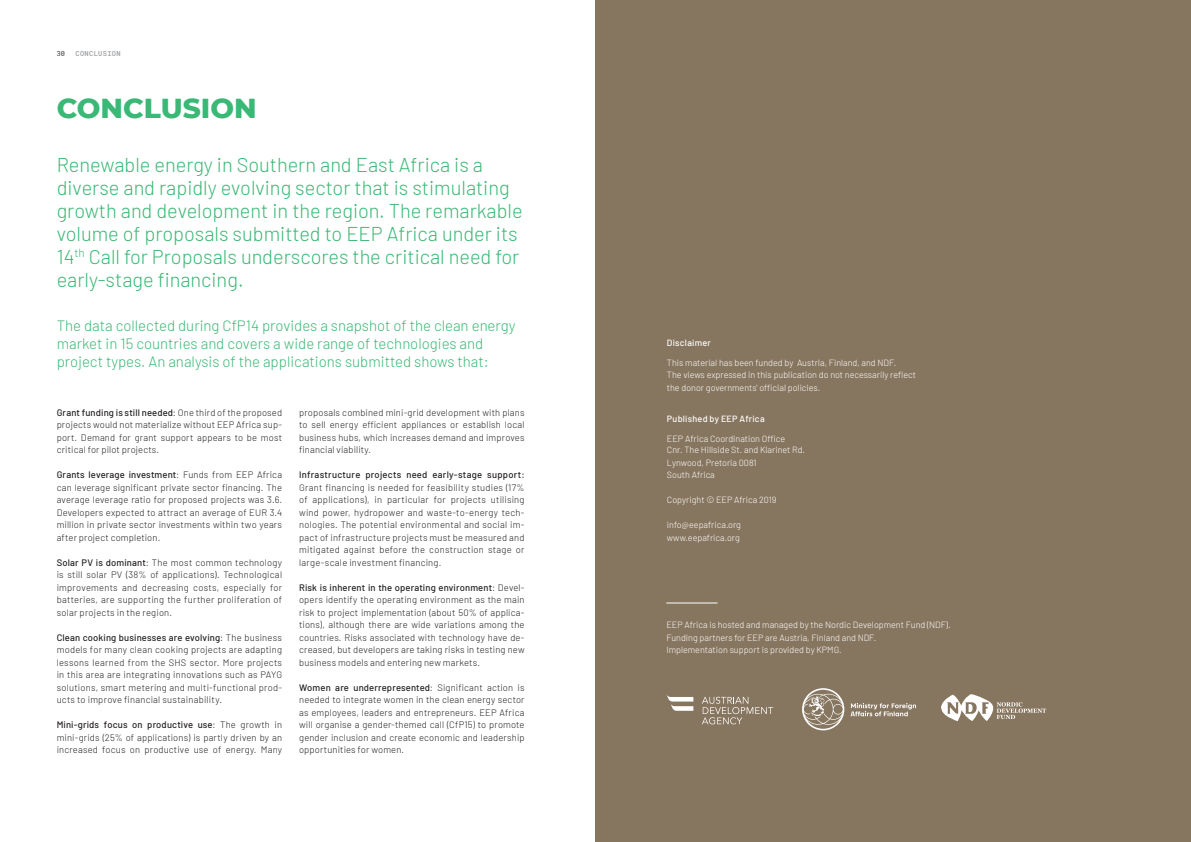
<style>
.page{position:relative;width:1191px;height:842px;background:#fff}
.page>*{position:absolute;margin:0;border:0;box-sizing:border-box;transform-origin:0 0}
.titre{font:800 28px "Montserrat";color:#3ab875}
.t1{font:300 20px/23px "Barlow";color:#3ab875}
.t2{font:300 15px/18px "Barlow";color:#3ab875}
.texte_de_base{font:300 9.4px/12.5px "Barlow";letter-spacing:.015em;color:#231f20;text-align:justify}
.Body_Text{font:300 9px "Barlow";color:#fff}
.texte_de_base-2{font:500 9px "Barlow";letter-spacing:.025em;color:#fff}
.texte_de_base-3{font:300 9px "Barlow";color:#fff}
.titre-2{font:500 7px "Roboto Mono";letter-spacing:.05em;color:#9d9fa2}
.t3{font:7px "Roboto Mono";color:#3e3e3f}
.s1{font-weight:500}
</style>
<div class="page">
<div style="left:595px;top:0;width:596px;height:842px;background:#87765f"></div>
<hr style="left:666px;top:603px;width:51px;height:1px;background:#fff">
<svg style="left:941px;top:694px;width:105px;height:27px"></svg>
<svg style="left:802px;top:688px;width:42px;height:42px"></svg>
<svg style="left:850px;top:703px;width:66px;height:13px"></svg>
<svg style="left:702px;top:697px;width:71px;height:27px"></svg>
<svg style="left:667px;top:695px;width:26px;height:16px"></svg>
<p class="t3" style="left:57px;top:49px;width:10px">30</p>
<p class="titre-2" style="left:75px;top:49px;width:47px">CONCLUSION</p>
<p class="titre" style="left:57px;top:87px;width:201px">CONCLUSION</p>
<p class="t1" style="left:57px;top:151px;width:467px">Renewable energy in Southern and East Africa is a diverse and rapidly evolving sector that is stimulating growth and development in the region. The remarkable volume of proposals submitted to EEP Africa under its 14<sup>th</sup> Call for Proposals underscores the critical need for early-stage financing.</p>
<p class="t2" style="left:57px;top:316px;width:460px">The data collected during CfP14 provides a snapshot of the clean energy market in 15 countries and covers a wide range of technologies and project types. An analysis of the applications submitted shows that:</p>
<p class="texte_de_base" style="left:57px;top:406px;width:227px"><span class="s1">Grant funding is still needed</span>: One third of the proposed projects would not materialize without EEP Africa sup&shy;port. Demand for grant support appears to be most critical for pilot projects.</p>
<p class="texte_de_base" style="left:57px;top:468px;width:227px"><span class="s1">Grants leverage investment</span>: Funds from EEP Africa can leverage significant private sector financing. The average leverage ratio for proposed projects was 3.6.<br>Developers expected to attract an average of EUR 3.4 million in private sector investments within two years after project completion.</p>
<p class="texte_de_base" style="left:57px;top:556px;width:227px"><span class="s1">Solar PV is dominant</span>: The most common technology is still solar PV (38% of applications). Technological improvements and decreasing costs, especially for batteries, are supporting the further proliferation of solar projects in the region.</p>
<p class="texte_de_base" style="left:57px;top:631px;width:227px"><span class="s1">Clean cooking businesses are evolving</span>: The business models for many clean cooking projects are adapting lessons learned from the SHS sector. More projects in this area are integrating innovations such as PAYG solutions, smart metering and multi-functional prod&shy;ucts to improve financial sustainability.</p>
<p class="texte_de_base" style="left:57px;top:718px;width:227px"><span class="s1">Mini-grids focus on productive use</span>: The growth in mini-grids (25% of applications) is partly driven by an increased focus on productive use of energy. Many</p>
<p class="texte_de_base" style="left:299px;top:406px;width:227px">proposals combined mini-grid development with plans to sell energy efficient appliances or establish local business hubs, which increases demand and improves financial viability.</p>
<p class="texte_de_base" style="left:299px;top:468px;width:227px"><span class="s1">Infrastructure projects need early-stage support:<br></span>Grant financing is needed for feasibility studies (17% of applications), in particular for projects utilising wind power, hydropower and waste-to-energy tech&shy;nologies. The potential environmental and social im&shy;pact of infrastructure projects must be measured and mitigated against before the construction stage or large-scale investment financing.</p>
<p class="texte_de_base" style="left:299px;top:581px;width:227px"><span class="s1">Risk is inherent in the operating environment</span>: Devel&shy;opers identify the operating environment as the main risk to project implementation (about 50% of applica&shy;tions), although there are wide variations among the countries. Risks associated with technology have de&shy;creased, but developers are taking risks in testing new business models and entering new markets.</p>
<p class="texte_de_base" style="left:299px;top:681px;width:227px"><span class="s1">Women are underrepresented</span>: Significant action is needed to integrate women in the clean energy sector as employees, leaders and entrepreneurs. EEP Africa will organise a gender-themed call (CfP15) to promote gender inclusion and create economic and leadership opportunities for women.</p>
<p class="texte_de_base-2" style="left:667px;top:337px;width:45px">Disclaimer</p>
<p class="Body_Text" style="left:667px;top:356px;width:231px">This material has been funded by Austria, Finland, and NDF.</p>
<p class="Body_Text" style="left:667px;top:369px;width:250px">The views expressed in this publication do not necessarily reflect</p>
<p class="Body_Text" style="left:667px;top:381px;width:155px">the donor governments' official policies.</p>
<p class="texte_de_base-2" style="left:667px;top:413px;width:99px">Published by EEP Africa</p>
<p class="texte_de_base-3" style="left:667px;top:432px;width:120px">EEP Africa Coordination Office</p>
<p class="Body_Text" style="left:667px;top:444px;width:140px">Cnr. The Hillside St. and Klarinet Rd.</p>
<p class="Body_Text" style="left:667px;top:456px;width:91px">Lynwood, Pretoria 0081</p>
<p class="Body_Text" style="left:667px;top:469px;width:49px">South Africa</p>
<p class="Body_Text" style="left:667px;top:494px;width:111px">Copyright © EEP Africa 2019</p>
<p class="Body_Text" style="left:667px;top:519px;width:76px">info@eepafrica.org</p>
<p class="Body_Text" style="left:667px;top:531px;width:74px">www.eepafrica.org</p>
<p class="Body_Text" style="left:666px;top:619px;width:286px">EEP Africa is hosted and managed by the Nordic Development Fund (NDF).</p>
<p class="Body_Text" style="left:666px;top:631px;width:211px">Funding partners for EEP are Austria, Finland and NDF.</p>
<p class="Body_Text" style="left:666px;top:644px;width:177px">Implementation support is provided by KPMG.</p>
</div>
